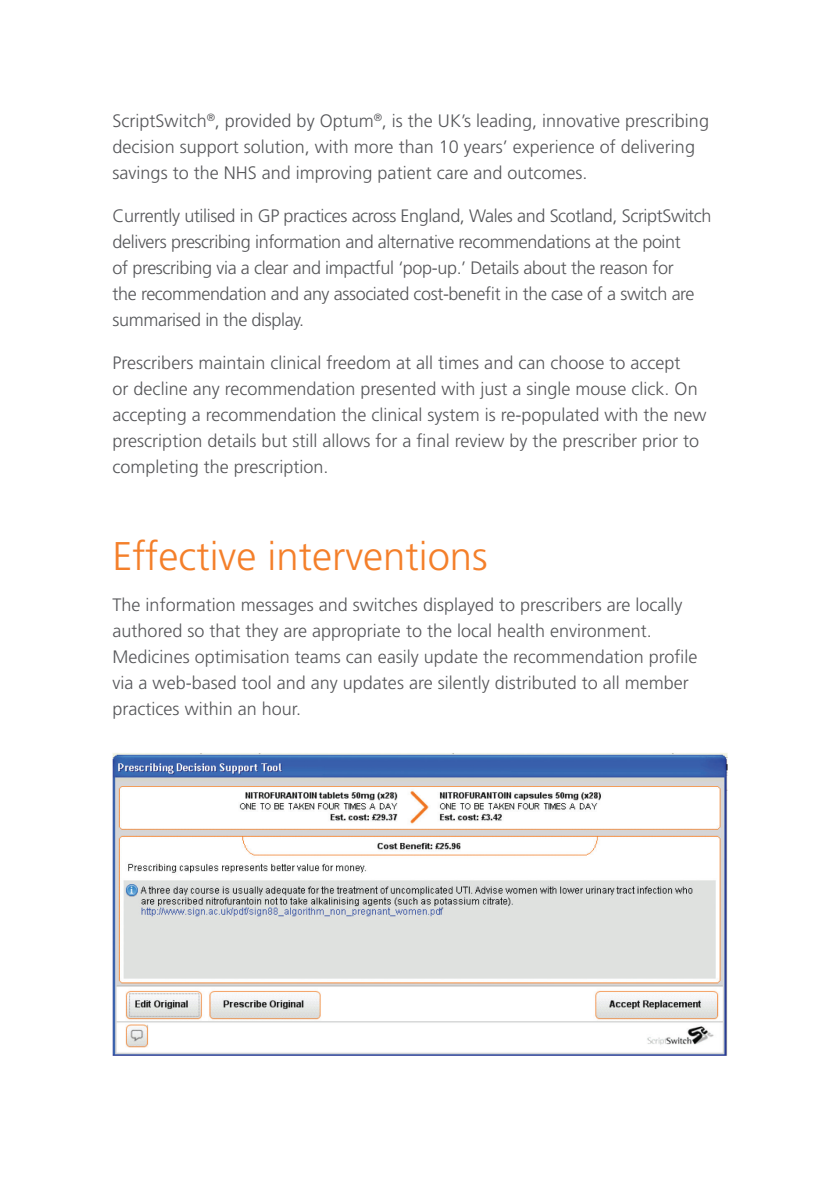
<style>
.page{position:relative;width:840px;height:1191px;background:#fff}
.page>*{position:absolute;margin:0;border:0;box-sizing:border-box;transform-origin:0 0}
.t1{font:300 40px "Frutiger LT Std";color:#f47f2a}
.t2{font:300 18px/26px "Frutiger LT Std";color:#555659}
.t3{font:300 18px/26px "Frutiger LT Std";letter-spacing:-.02em;color:#555659}
</style>
<div class="page">
<img style="left:112px;top:753px;width:615px;height:302px">
<p class="t2" style="left:112px;top:108px;width:597px">ScriptSwitch<sup>®</sup>, provided by Optum<sup>®</sup>, is the UK’s leading, innovative prescribing decision support solution, with more than 10 years’ experience of delivering savings to the NHS and improving patient care and outcomes.</p>
<p class="t3" style="left:112px;top:203px;width:600px">Currently utilised in GP practices across England, Wales and Scotland, ScriptSwitch delivers prescribing information and alternative recommendations at the point<br>of prescribing via a clear and impactful ‘pop-up.’ Details about the reason for<br>the recommendation and any associated cost-benefit in the case of a switch are summarised in the display.</p>
<p class="t2" style="left:112px;top:350px;width:595px">Prescribers maintain clinical freedom at all times and can choose to accept<br>or decline any recommendation presented with just a single mouse click. On accepting a recommendation the clinical system is re-populated with the new prescription details but still allows for a final review by the prescriber prior to completing the prescription.</p>
<p class="t1" style="left:112px;top:533px;width:376px">Effective interventions</p>
<p class="t2" style="left:112px;top:592px;width:586px">The information messages and switches displayed to prescribers are locally authored so that they are appropriate to the local health environment.<br>Medicines optimisation teams can easily update the recommendation profile via a web-based tool and any updates are silently distributed to all member practices within an hour.</p>
</div>
